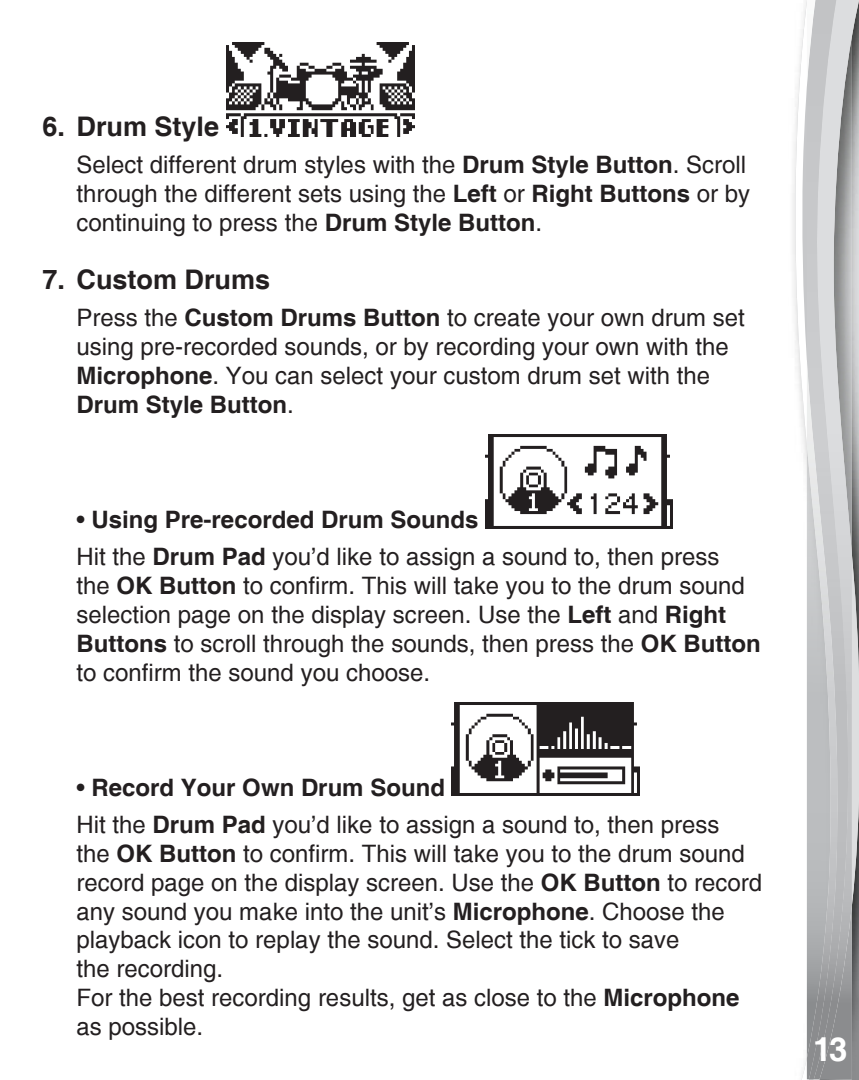
<style>
.page{position:relative;width:859px;height:1080px;background:#fff}
.page>*{position:absolute;margin:0;border:0;box-sizing:border-box;transform-origin:0 0}
.t1{font:700 33px "Helvetica";color:#fff}
.point{font:700 27px "Helvetica";color:#231f20}
.point-2{font:24px/28.8px "Helvetica";color:#231f20}
.point-3{font:700 24px "Helvetica";color:#231f20}
.s1{font-weight:700}
.s2{font-weight:400}
</style>
<div class="page">
<svg style="left:795px;top:0;width:12px;height:1080px"></svg>
<svg style="left:807px;top:0;width:52px;height:1080px;background:#a5a6a7"></svg>
<img style="left:850px;top:0;width:2px;height:1079px">
<img style="left:840px;top:0;width:10px;height:1079px">
<img style="left:807px;top:0;width:33px;height:1079px">
<img style="left:227px;top:43px;width:187px;height:93px">
<img style="left:485px;top:434px;width:188px;height:94px">
<img style="left:452px;top:702px;width:187px;height:94px">
<p class="point" style="left:43px;top:110px;width:178px">6. Drum Style</p>
<p class="point-2" style="left:77px;top:151px;width:675px">Select different drum styles with the <span class="s1">Drum Style Button</span>. Scroll through the different sets using the <span class="s1">Left</span> or <span class="s1">Right Buttons</span> or by continuing to press the <span class="s1">Drum Style Button</span>.</p>
<p class="point" style="left:43px;top:263px;width:229px">7. Custom Drums</p>
<p class="point-2" style="left:77px;top:304px;width:670px">Press the <span class="s1">Custom Drums Button</span> to create your own drum set using pre-recorded sounds, or by recording your own with the <span class="s1">Microphone</span>. You can select your custom drum set with the <span class="s1">Drum Style Button</span>.</p>
<p class="point-3" style="left:77px;top:505px;width:403px"><span class="s2">•</span> Using Pre-recorded Drum Sounds</p>
<p class="point-2" style="left:77px;top:543px;width:686px">Hit the <span class="s1">Drum Pad</span> you’d like to assign a sound to, then press<br>the <span class="s1">OK Button</span> to confirm. This will take you to the drum sound selection page on the display screen. Use the <span class="s1">Left</span> and <span class="s1">Right Buttons</span> to scroll through the sounds, then press the <span class="s1">OK Button </span>to confirm the sound you choose.</p>
<p class="point-3" style="left:77px;top:773px;width:370px"><span class="s2">•</span> Record Your Own Drum Sound</p>
<p class="point-2" style="left:77px;top:811px;width:687px">Hit the <span class="s1">Drum Pad</span> you’d like to assign a sound to, then press<br>the <span class="s1">OK Button</span> to confirm. This will take you to the drum sound record page on the display screen. Use the <span class="s1">OK Button</span> to record any sound you make into the unit’s <span class="s1">Microphone</span>. Choose the playback icon to replay the sound. Select the tick to save</p>
<p class="point-2" style="left:77px;top:955px;width:148px">the recording.</p>
<p class="point-2" style="left:77px;top:983px;width:664px">For the best recording results, get as close to the <span class="s1">Microphone</span></p>
<p class="point-2" style="left:77px;top:1012px;width:128px">as possible.</p>
<h1 class="t1" style="left:813px;top:1029px;width:36px">13</h1>
</div>
